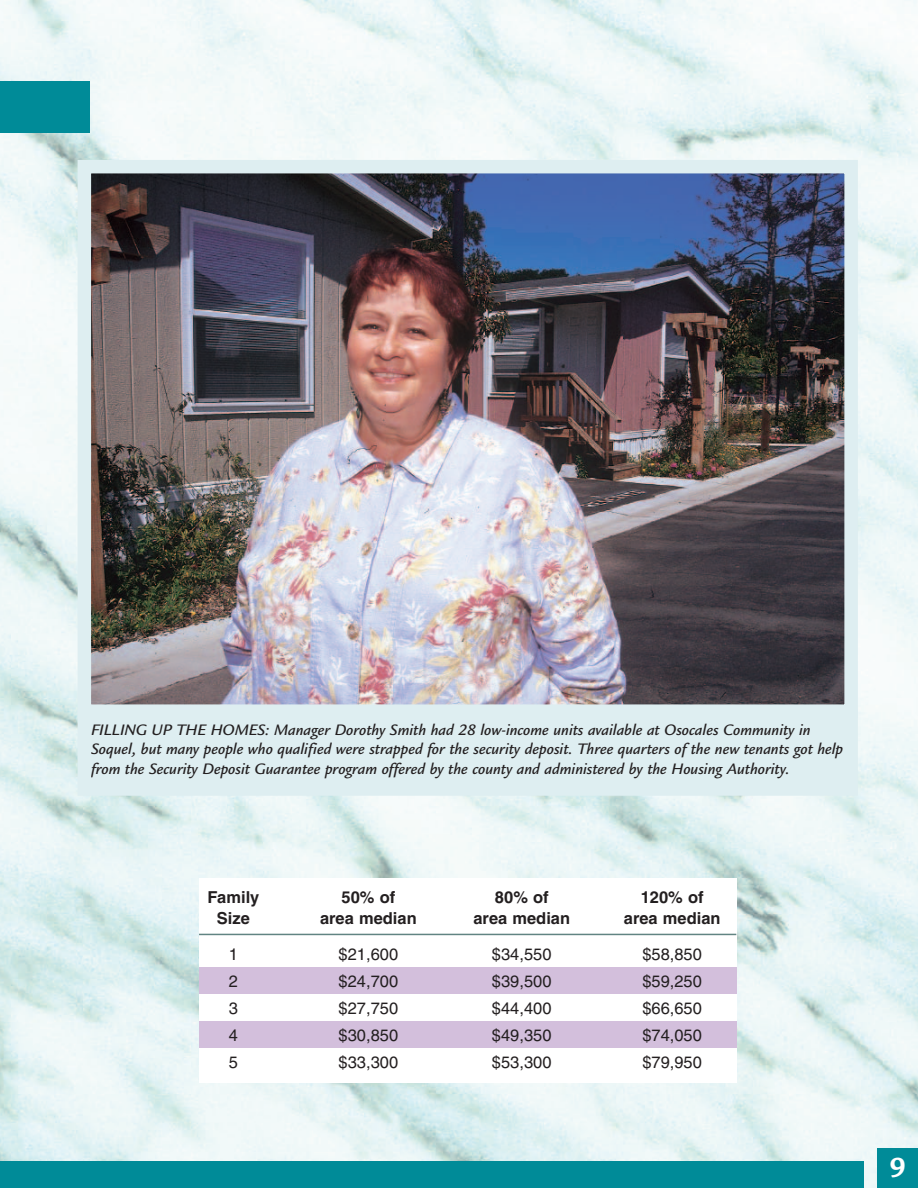
<style>
.page{position:relative;width:918px;height:1188px;background:#fff}
.page>*{position:absolute;margin:0;border:0;box-sizing:border-box;transform-origin:0 0}
.t1{font:700 30px "Legacy Sans";color:#fff}
.t2{font:italic 500 16.5px/19.5px "Legacy Sans";color:#231f20}
.t3{font:16.5px "Helvetica";color:#231f20}
.t4{font:700 16.5px "Helvetica";color:#231f20}
</style>
<div class="page">
<img style="left:0;top:0;width:918px;height:1188px">
<div style="left:878px;top:1148px;width:40px;height:40px;background:#008b98"></div>
<div style="left:199px;top:878px;width:537px;height:205px;background:#fff"></div>
<img style="left:93px;top:175px;width:750px;height:528px">
<div style="left:78px;top:160px;width:780px;height:558px;border:14px solid #deeef1"></div>
<div style="left:84px;top:716px;width:767px;height:73px;background:#deeef1"></div>
<div style="left:78px;top:710px;width:780px;height:86px;border:14px solid #deeef1"></div>
<div style="left:0;top:81px;width:90px;height:51px;background:#008b98"></div>
<div style="left:0;top:1161px;width:864px;height:27px;background:#008b98"></div>
<div style="left:199px;top:967px;width:537px;height:27px;background:#d3bfdc"></div>
<div style="left:199px;top:1021px;width:537px;height:27px;background:#d3bfdc"></div>
<hr style="left:199px;top:934px;width:537px;height:1px;background:#618482">
<p class="t2" style="left:91px;top:721px;width:754px">FILLING UP THE HOMES: Manager Dorothy Smith had 28 low-income units available at Osocales Community in<br>Soquel, but many people who qualified were strapped for the security deposit. Three quarters of the new tenants got help from the Security Deposit Guarantee program offered by the county and administered by the Housing Authority.</p>
<p class="t4" style="left:208px;top:891px;width:53px">Family</p>
<p class="t4" style="left:342px;top:891px;width:55px">50% of</p>
<p class="t4" style="left:495px;top:891px;width:55px">80% of</p>
<p class="t4" style="left:641px;top:891px;width:64px">120% of</p>
<p class="t4" style="left:217px;top:912px;width:35px">Size</p>
<p class="t4" style="left:320px;top:912px;width:98px">area median</p>
<p class="t4" style="left:473px;top:912px;width:98px">area median</p>
<p class="t4" style="left:624px;top:912px;width:98px">area median</p>
<p class="t3" style="left:229px;top:949px;width:11px">1</p>
<p class="t3" style="left:339px;top:949px;width:61px">$21,600</p>
<p class="t3" style="left:492px;top:949px;width:61px">$34,550</p>
<p class="t3" style="left:642px;top:949px;width:61px">$58,850</p>
<p class="t3" style="left:229px;top:976px;width:11px">2</p>
<p class="t3" style="left:339px;top:976px;width:61px">$24,700</p>
<p class="t3" style="left:492px;top:976px;width:61px">$39,500</p>
<p class="t3" style="left:642px;top:976px;width:61px">$59,250</p>
<p class="t3" style="left:229px;top:1003px;width:11px">3</p>
<p class="t3" style="left:339px;top:1003px;width:61px">$27,750</p>
<p class="t3" style="left:492px;top:1003px;width:61px">$44,400</p>
<p class="t3" style="left:642px;top:1003px;width:61px">$66,650</p>
<p class="t3" style="left:229px;top:1030px;width:11px">4</p>
<p class="t3" style="left:339px;top:1030px;width:61px">$30,850</p>
<p class="t3" style="left:492px;top:1030px;width:61px">$49,350</p>
<p class="t3" style="left:642px;top:1030px;width:61px">$74,050</p>
<p class="t3" style="left:229px;top:1057px;width:11px">5</p>
<p class="t3" style="left:339px;top:1057px;width:61px">$33,300</p>
<p class="t3" style="left:492px;top:1057px;width:61px">$53,300</p>
<p class="t3" style="left:642px;top:1057px;width:61px">$79,950</p>
<h1 class="t1" style="left:889px;top:1156px;width:18px">9</h1>
</div>
